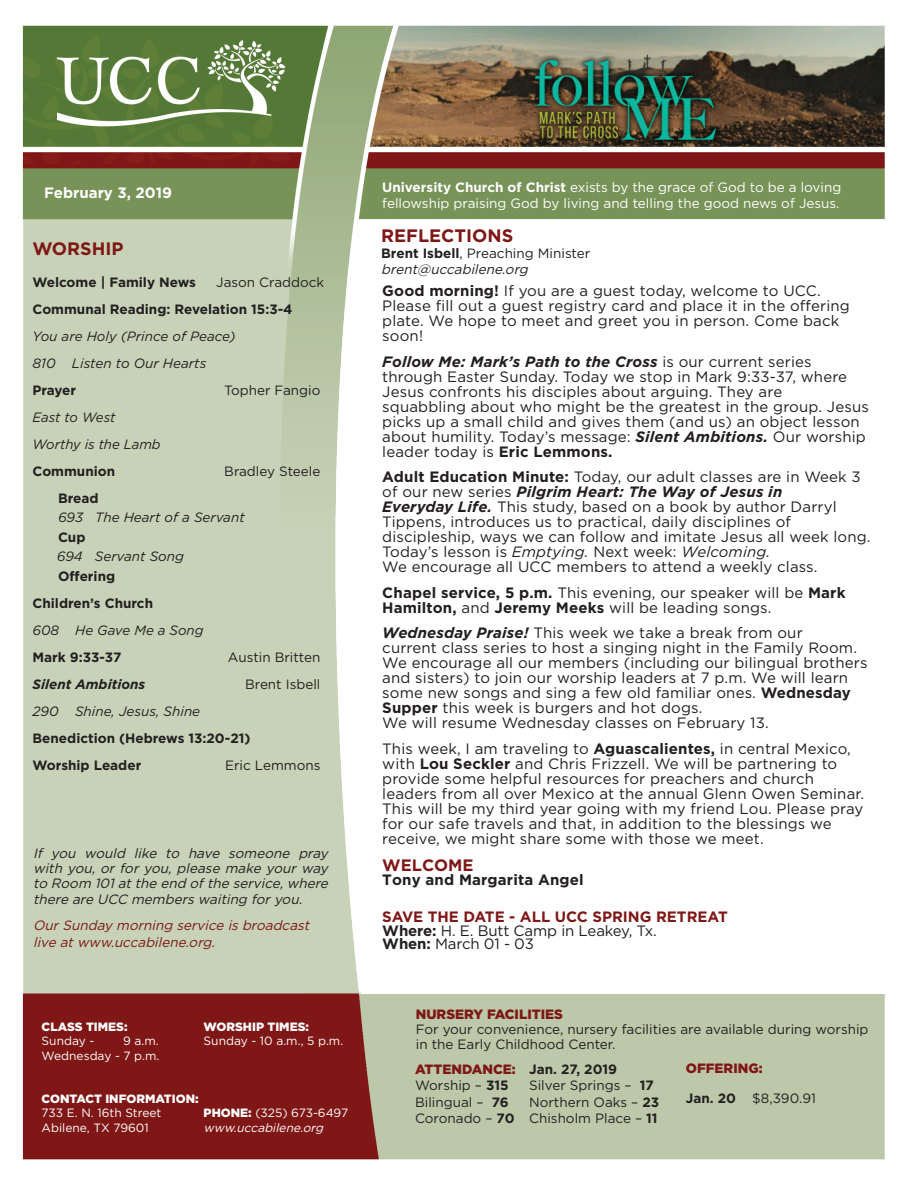
<style>
.page{position:relative;width:918px;height:1188px;background:#fff}
.page>*{position:absolute;margin:0;border:0;box-sizing:border-box;transform-origin:0 0}
.t1{font:700 18px "Gotham";color:#7e1715}
.t2{font:700 16.5px "Gotham";color:#7e1715}
.t3{font:15px/15px "Gotham";letter-spacing:.01em;color:#231f20}
.t4{font:15px/13.5px "Gotham";letter-spacing:-.01em;color:#231f20}
.t5{font:700 15px "Gotham";letter-spacing:.01em;color:#231f20}
.t6{font:700 15px "Gotham";color:#fff}
.t7{font:13.5px/15px "Gotham";color:#231f20}
.t8{font:700 13.5px/27px "Gotham";color:#231f20}
.t9{font:italic 13.5px/15.5px "Gotham";color:#231f20;text-align:justify}
.t10{font:italic 13.5px/27px "Gotham";color:#231f20}
.t11{font:13.5px/16.2px "Gotham";color:#fff}
.t12{font:italic 13.5px/16.2px "Gotham";color:#7e1715}
.t13{font:900 13.5px "Gotham";color:#7e1715}
.t14{font:italic 700 13.5px "Gotham";color:#231f20}
.t15{font:12px "Gotham";color:#fff}
.t16{font:900 12px "Gotham";color:#fff}
.t17{font:italic 12px "Gotham";color:#fff}
.s1{font-weight:900}
.s2{font-weight:700}
.s3{font-weight:700;font-style:normal}
.s4{font-style:normal}
.s5{font-weight:700;font-style:italic}
.s6{font-style:italic}
.s7{font-weight:700;color:#7e1715}
.s8{font-weight:900;color:#7e1715}
.s9{font-weight:400}
</style>
<div class="page">
<img style="left:22px;top:25px;width:863px;height:1135px">
<div style="left:352px;top:687px;width:540px;height:7px;background:#fff"></div>
<p class="t6" style="left:44px;top:184px;width:129px">February 3, 2019</p>
<p class="t1" style="left:33px;top:238px;width:93px">WORSHIP</p>
<p class="t8" style="left:33px;top:268px;width:165px">Welcome | Family News</p>
<p class="t7" style="left:216px;top:274px;width:110px">Jason Craddock</p>
<p class="t8" style="left:33px;top:295px;width:262px">Communal Reading: Revelation 15:3-4</p>
<p class="t10" style="left:33px;top:322px;width:205px">You are Holy (Prince of Peace)<br>810 Listen to Our Hearts</p>
<p class="t8" style="left:33px;top:376px;width:45px">Prayer</p>
<p class="t7" style="left:224px;top:382px;width:98px">Topher Fangio</p>
<p class="t10" style="left:33px;top:403px;width:130px">East to West<br>Worthy is the Lamb</p>
<p class="t8" style="left:33px;top:457px;width:84px">Communion</p>
<p class="t7" style="left:224px;top:463px;width:98px">Bradley Steele</p>
<p class="t8" style="left:58px;top:484px;width:42px">Bread</p>
<p class="t10" style="left:58px;top:504px;width:188px">693 The Heart of a Servant</p>
<p class="t8" style="left:58px;top:523px;width:29px">Cup</p>
<p class="t10" style="left:57px;top:543px;width:129px">694 Servant Song</p>
<p class="t8" style="left:33px;top:562px;width:122px;text-indent:26px">Offering<br>Children’s Church</p>
<p class="t10" style="left:33px;top:616px;width:173px">608 He Gave Me a Song</p>
<p class="t8" style="left:33px;top:643px;width:90px">Mark 9:33-37</p>
<p class="t7" style="left:228px;top:649px;width:94px">Austin Britten</p>
<p class="t14" style="left:33px;top:676px;width:114px">Silent Ambitions</p>
<p class="t7" style="left:245px;top:676px;width:77px">Brent Isbell</p>
<p class="t10" style="left:33px;top:697px;width:169px">290 Shine, Jesus, Shine</p>
<p class="t8" style="left:33px;top:724px;width:219px">Benediction (Hebrews 13:20-21)<br>Worship Leader</p>
<p class="t7" style="left:225px;top:757px;width:97px">Eric Lemmons</p>
<p class="t9" style="left:33px;top:845px;width:300px">If you would like to have someone pray with you, or for you, please make your way to Room 101 at the end of the service, where there are UCC members waiting for you.</p>
<p class="t12" style="left:33px;top:917px;width:281px">Our Sunday morning service is broadcast live at www.uccabilene.org.</p>
<p class="t16" style="left:42px;top:1020px;width:88px">CLASS TIMES:</p>
<p class="t16" style="left:204px;top:1020px;width:107px">WORSHIP TIMES:</p>
<p class="t15" style="left:42px;top:1034px;width:54px">Sunday -</p>
<p class="t15" style="left:123px;top:1034px;width:37px">9 a.m.</p>
<p class="t15" style="left:204px;top:1034px;width:141px">Sunday - 10 a.m., 5 p.m.</p>
<p class="t15" style="left:42px;top:1049px;width:119px">Wednesday - 7 p.m.</p>
<p class="t16" style="left:42px;top:1092px;width:159px">CONTACT INFORMATION:</p>
<p class="t15" style="left:42px;top:1106px;width:121px">733 E. N. 16th Street</p>
<p class="t15" style="left:204px;top:1106px;width:146px"><span class="s1">PHONE:</span> (325) 673-6497</p>
<p class="t15" style="left:42px;top:1121px;width:109px">Abilene, TX 79601</p>
<p class="t17" style="left:204px;top:1121px;width:124px">www.uccabilene.org</p>
<p class="t11" style="left:382px;top:179px;width:461px"><span class="s2">University Church of Christ</span> exists by the grace of God to be a loving fellowship praising God by living and telling the good news of Jesus.</p>
<p class="t1" style="left:381px;top:225px;width:134px">REFLECTIONS</p>
<p class="t9" style="left:381px;top:245px;width:211px;line-height:16.2px"><span class="s3">Brent Isbell</span><span class="s4">, Preaching Minister </span>brent@uccabilene.org</p>
<p class="t3" style="left:382px;top:283px;width:469px"><span class="s2">Good morning!</span> If you are a guest today, welcome to UCC.<br>Please fill out a guest registry card and place it in the offering plate. We hope to meet and greet you in person. Come back soon!</p>
<p class="t3" style="left:382px;top:354px;width:488px"><span class="s5">Follow Me: Mark’s Path to the Cross</span> is our current series through Easter Sunday. Today we stop in Mark 9:33-37, where Jesus confronts his disciples about arguing. They are squabbling about who might be the greatest in the group. Jesus picks up a small child and gives them (and us) an object lesson about humility. Today’s message: <span class="s5">Silent Ambitions.</span> Our worship leader today is <span class="s2">Eric Lemmons.</span></p>
<p class="t3" style="left:382px;top:469px;width:490px"><span class="s2">Adult Education Minute:</span> Today, our adult classes are in Week 3 of our new series <span class="s5">Pilgrim Heart: The Way of Jesus in<br>Everyday Life.</span> This study, based on a book by author Darryl Tippens, introduces us to practical, daily disciplines of discipleship, ways we can follow and imitate Jesus all week long.<br>Today’s lesson is <span class="s6">Emptying.</span> Next week: <span class="s6">Welcoming.<br></span>We encourage all UCC members to attend a weekly class.</p>
<p class="t3" style="left:382px;top:585px;width:465px"><span class="s2">Chapel service, 5 p.m.</span> This evening, our speaker will be <span class="s2">Mark<br>Hamilton,</span> and <span class="s2">Jeremy Meeks</span> will be leading songs.</p>
<p class="t3" style="left:382px;top:625px;width:487px"><span class="s5">Wednesday Praise!</span> This week we take a break from our<br>current class series to host a singing night in the Family Room.<br>We encourage all our members (including our bilingual brothers and sisters) to join our worship leaders at 7 p.m. We will learn some new songs and sing a few old familiar ones. <span class="s2">Wednesday Supper</span> this week is burgers and hot dogs.<br>We will resume Wednesday classes on February 13.</p>
<p class="t3" style="left:382px;top:741px;width:483px">This week, I am traveling to <span class="s2">Aguascalientes,</span> in central Mexico, with <span class="s2">Lou Seckler</span> and Chris Frizzell. We will be partnering to provide some helpful resources for preachers and church leaders from all over Mexico at the annual Glenn Owen Seminar.<br>This will be my third year going with my friend Lou. Please pray for our safe travels and that, in addition to the blessings we receive, we might share some with those we meet.</p>
<p class="t2" style="left:382px;top:856px;width:93px">WELCOME</p>
<p class="t5" style="left:382px;top:871px;width:203px">Tony and Margarita Angel</p>
<p class="t4" style="left:382px;top:910px;width:347px"><span class="s7">SAVE THE DATE - ALL UCC SPRING RETREAT<br></span><span class="s2">Where:</span> H. E. Butt Camp in Leakey, Tx.<br><span class="s2">When:</span> March 01 - 03</p>
<p class="t13" style="left:416px;top:1006px;width:149px">NURSERY FACILITIES</p>
<p class="t7" style="left:416px;top:1021px;width:454px">For your convenience, nursery facilities are available during worship in the Early Childhood Center.</p>
<p class="t8" style="left:415px;top:1061px;width:204px;line-height:16.5px"><span class="s8">ATTENDANCE:</span> Jan. 27, 2019<br><span class="s9">Worship –</span> 315</p>
<p class="t13" style="left:686px;top:1061px;width:78px">OFFERING:</p>
<p class="t7" style="left:686px;top:1091px;width:131px"><span class="s2">Jan. 20</span> $8,390.91</p>
<p class="t7" style="left:529px;top:1078px;width:126px">Silver Springs – <span class="s2">17</span></p>
<p class="t7" style="left:415px;top:1094px;width:246px;line-height:16.5px;text-align:right">Northern Oaks – <span class="s2">23<br></span>Coronado – <span class="s2">70</span> Chisholm Place – <span class="s2">11</span></p>
<p class="t7" style="left:415px;top:1094px;width:95px">Bilingual – <span class="s2">76</span></p>
</div>
